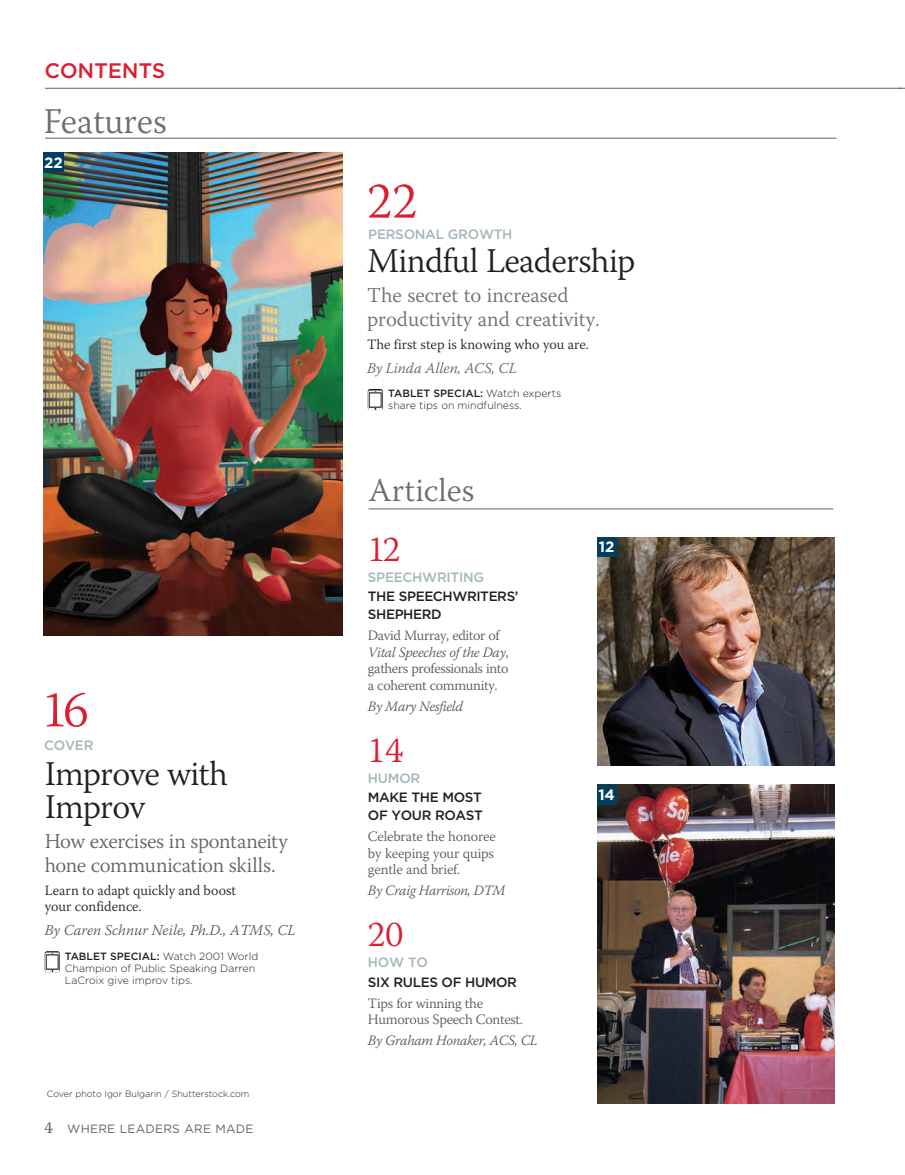
<style>
.page{position:relative;width:905px;height:1175px;background:#fff}
.page>*{position:absolute;margin:0;border:0;box-sizing:border-box;transform-origin:0 0}
.t1{font:300 51px "Warnock Pro";color:#db1e30}
.t2{font:300 36px "Warnock Pro";letter-spacing:-.01em;color:#6c6d70}
.t3{font:300 36px "Warnock Pro";color:#db1e30}
.t4{font:300 34.5px/33px "Warnock Pro";letter-spacing:-.02em;color:#231f20}
.t5{font:300 33px "Warnock Pro";color:#6c6d70}
.t6{font:300 21px/24px "Warnock Pro";letter-spacing:-.02em;color:#636366}
.t7{font:300 21px/24px "Warnock Pro";color:#6c6d70}
.t8{font:500 21px "Gotham";color:#db1e30}
.t9{font:italic 300 15px "Warnock Pro";color:#57585a}
.t10{font:italic 300 15px "Warnock Pro";letter-spacing:-.005em;color:#636366}
.t11{font:700 15px "Gotham";color:#fff}
.t12{font:300 14.25px/16.5px "Warnock Pro";letter-spacing:-.02em;color:#57585a}
.t13{font:300 14.25px/16.5px "Warnock Pro";color:#231f20}
.t14{font:italic 300 14.25px "Warnock Pro";letter-spacing:-.025em;color:#57585a}
.t15{font:500 13.5px/18px "Gotham";letter-spacing:-.03em;color:#231f20}
.t16{font:500 13.5px "Gotham";letter-spacing:-.02em;color:#a4b7ba}
.t17{font:12px "Gotham";letter-spacing:.02em;color:#636366}
.t18{font:300 10.5px/12px "Gotham";color:#231f20}
.t19{font:300 9px "Gotham";color:#231f20}
.s1{font-weight:500}
.s2{font-family:"Warnock Pro";font-size:16.5px;color:#57585a}
.s3{font-style:italic}
</style>
<div class="page">
<img style="left:43px;top:152px;width:299px;height:483px">
<hr style="left:368px;top:508px;width:465px;height:1px;background:#636366">
<hr style="left:45px;top:138px;width:791px;height:1px;background:#636366">
<hr style="left:45px;top:88px;width:855px;height:1px;background:#636366">
<div style="left:43px;top:152px;width:21px;height:19px;background:#003f61"></div>
<img style="left:597px;top:785px;width:237px;height:318px">
<img style="left:597px;top:537px;width:237px;height:228px">
<img style="left:367px;top:389px;width:16px;height:21px">
<img style="left:44px;top:951px;width:16px;height:21px">
<div style="left:597px;top:537px;width:19px;height:20px;background:#003f61"></div>
<div style="left:597px;top:785px;width:19px;height:19px;background:#003f61"></div>
<h3 class="t8" style="left:45px;top:57px;width:122px">CONTENTS</h3>
<h2 class="t2" style="left:44px;top:99px;width:125px">Features</h2>
<p class="t11" style="left:44px;top:152px;width:20px">22</p>
<h1 class="t1" style="left:42px;top:679px;width:48px">16</h1>
<p class="t16" style="left:44px;top:736px;width:51px">COVER</p>
<h3 class="t4" style="left:45px;top:757px;width:184px">Improve with<br>Improv</h3>
<h3 class="t6" style="left:45px;top:829px;width:245px">How exercises in spontaneity hone communication skills.</h3>
<p class="t13" style="left:45px;top:881px;width:193px">Learn to adapt quickly and boost your confidence.</p>
<p class="t9" style="left:45px;top:921px;width:252px">By Caren Schnur Neile, Ph.D., ATMS, CL</p>
<p class="t18" style="left:65px;top:949px;width:195px"><span class="s1">TABLET SPECIAL:</span> Watch 2001 World<br>Champion of Public Speaking Darren<br>LaCroix give improv tips.</p>
<p class="t19" style="left:47px;top:1088px;width:204px">Cover photo Igor Bulgarin / Shutterstock.com</p>
<p class="t17" style="left:45px;top:1120px;width:210px"><span class="s2">4</span> WHERE LEADERS ARE MADE</p>
<h1 class="t1" style="left:367px;top:170px;width:52px">22</h1>
<p class="t16" style="left:368px;top:225px;width:146px">PERSONAL GROWTH</p>
<h3 class="t4" style="left:367px;top:244px;width:270px">Mindful Leadership</h3>
<h3 class="t7" style="left:367px;top:283px;width:234px">The secret to increased productivity and creativity.</h3>
<p class="t13" style="left:367px;top:335px;width:223px">The first step is knowing who you are.</p>
<p class="t10" style="left:367px;top:359px;width:151px">By Linda Allen, ACS, CL</p>
<p class="t18" style="left:388px;top:387px;width:174px"><span class="s1">TABLET SPECIAL:</span> Watch experts share tips on mindfulness.</p>
<h3 class="t5" style="left:368px;top:470px;width:107px">Articles</h3>
<h2 class="t3" style="left:368px;top:527px;width:34px">12</h2>
<p class="t16" style="left:368px;top:568px;width:118px">SPEECHWRITING</p>
<p class="t15" style="left:368px;top:587px;width:152px">THE SPEECHWRITERS’<br>SHEPHERD</p>
<p class="t12" style="left:368px;top:627px;width:142px">David Murray, editor of<br><span class="s3">Vital Speeches of the Day</span>, gathers professionals into a coherent community.</p>
<p class="t14" style="left:368px;top:697px;width:97px">By Mary Nesfield</p>
<h2 class="t3" style="left:368px;top:728px;width:37px">14</h2>
<p class="t16" style="left:368px;top:769px;width:54px">HUMOR</p>
<p class="t15" style="left:368px;top:788px;width:116px">MAKE THE MOST<br>OF YOUR ROAST</p>
<p class="t12" style="left:368px;top:828px;width:129px">Celebrate the honoree by keeping your quips gentle and brief.</p>
<p class="t14" style="left:368px;top:882px;width:139px">By Craig Harrison, DTM</p>
<h2 class="t3" style="left:368px;top:912px;width:37px">20</h2>
<p class="t16" style="left:368px;top:953px;width:62px">HOW TO</p>
<p class="t15" style="left:368px;top:972px;width:151px">SIX RULES OF HUMOR</p>
<p class="t12" style="left:368px;top:994px;width:157px">Tips for winning the<br>Humorous Speech Contest.</p>
<p class="t14" style="left:368px;top:1032px;width:171px">By Graham Honaker, ACS, CL</p>
<p class="t11" style="left:599px;top:537px;width:17px">12</p>
<p class="t11" style="left:598px;top:784px;width:18px">14</p>
</div>
